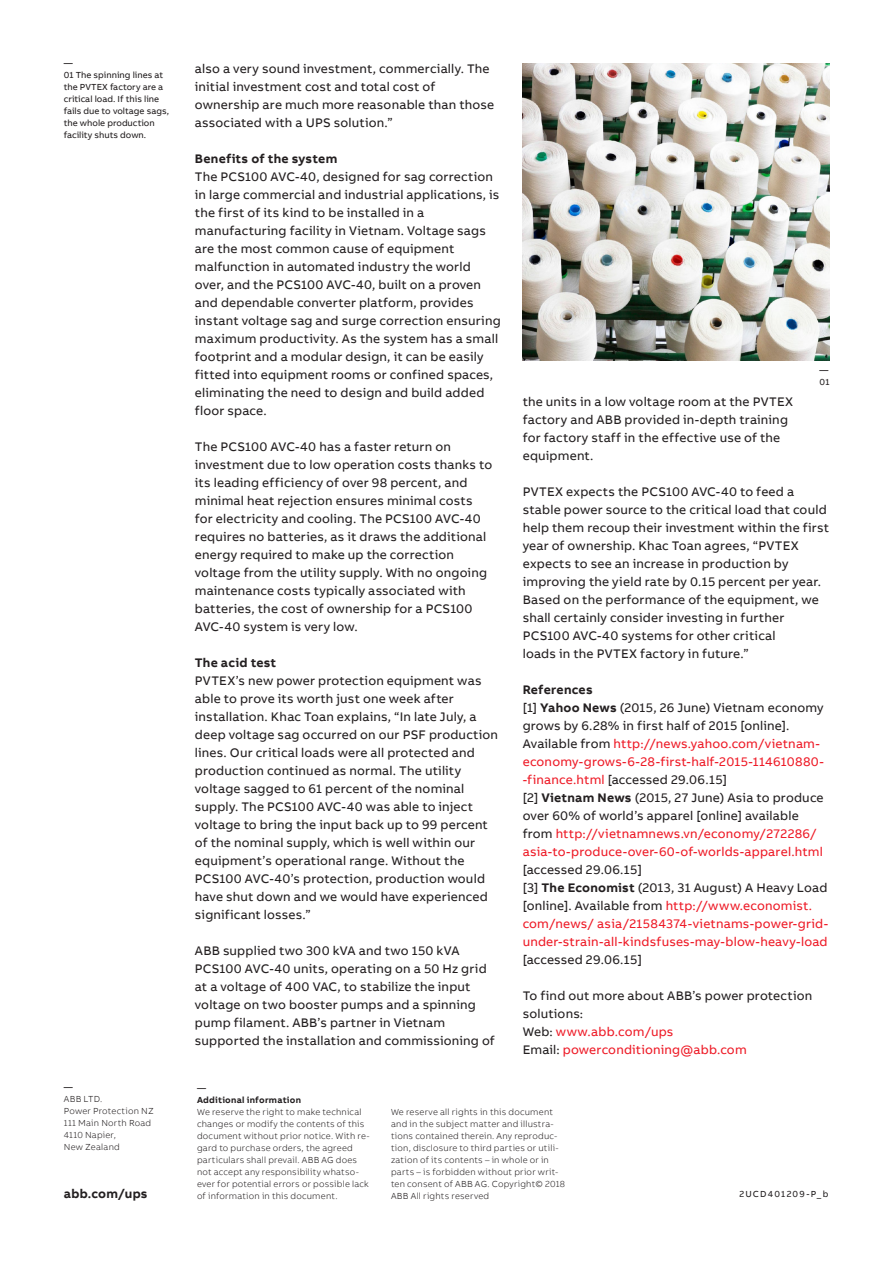
<style>
.page{position:relative;width:893px;height:1263px;background:#fff}
.page>*{position:absolute;margin:0;border:0;box-sizing:border-box;transform-origin:0 0}
.Copytext_8_5pt_12pt{font:12.75px/18px "AB Bvoice";letter-spacing:.015em;color:#231f20}
.Copytext_8_5pt_12pt-2{font:12.75px/18px "AB Bvoice";letter-spacing:.015em;color:#ee1c28}
.Copytext_8_5pt_12pt-3{font:700 12.75px "AB Bvoice";letter-spacing:.015em;color:#231f20}
.Contact_8_5pt_12pt{font:700 12.75px "AB Bvoice";letter-spacing:.02em;color:#231f20}
.Additional_Informati{font:300 9px/12px "AB Bvoice";letter-spacing:.025em;color:#231f20}
.Header_Information_7{font:9px/12px "AB Bvoice";color:#231f20}
.Additional_Informati-2{font:700 9px "AB Bvoice";letter-spacing:.03em;color:#231f20}
.Header_Information_7-2{font:9px "AB Bvoice";letter-spacing:.13em;color:#231f20}
.Caption_6pt_8pt{font:9px "AB Bvoice";color:#231f20}
.Additional_Informati-3{font:9px "AB Bvoice";color:#231f20}
.s1{font-weight:700}
.s2{color:#ee1c28}
.s3{color:#231f20}
.s4{font-weight:700;color:#231f20}
</style>
<div class="page">
<img style="left:523px;top:64px;width:306px;height:297px">
<p class="Header_Information_7" style="left:64px;top:57px;width:10px">—</p>
<p class="Header_Information_7" style="left:64px;top:69px;width:107px">01 The spinning lines at the PVTEX factory are a critical load. If this line fails due to voltage sags, the whole production facility shuts down.</p>
<p class="Additional_Informati-3" style="left:64px;top:1082px;width:10px">—</p>
<p class="Additional_Informati" style="left:64px;top:1093px;width:40px">ABB LTD.</p>
<p class="Additional_Informati" style="left:64px;top:1105px;width:92px">Power Protection NZ</p>
<p class="Additional_Informati" style="left:64px;top:1117px;width:89px">111 Main North Road</p>
<p class="Additional_Informati" style="left:64px;top:1129px;width:54px">4110 Napier,</p>
<p class="Additional_Informati" style="left:64px;top:1141px;width:58px">New Zealand</p>
<p class="Contact_8_5pt_12pt" style="left:64px;top:1186px;width:85px">abb.com/ups</p>
<p class="Copytext_8_5pt_12pt" style="left:195px;top:60px;width:301px">also a very sound investment, commercially. The initial investment cost and total cost of ownership are much more reasonable than those associated with a UPS solution.”</p>
<p class="Copytext_8_5pt_12pt-3" style="left:195px;top:150px;width:144px">Benefits of the system</p>
<p class="Copytext_8_5pt_12pt" style="left:195px;top:168px;width:306px">The PCS100 AVC-40, designed for sag correction in large commercial and industrial applications, is the first of its kind to be installed in a manufacturing facility in Vietnam. Voltage sags are the most common cause of equipment malfunction in automated industry the world over, and the PCS100 AVC-40, built on a proven and dependable converter platform, provides</p>
<p class="Copytext_8_5pt_12pt" style="left:195px;top:312px;width:307px">instant voltage sag and surge correction ensuring maximum productivity. As the system has a small footprint and a modular design, it can be easily fitted into equipment rooms or confined spaces, eliminating the need to design and build added floor space.</p>
<p class="Copytext_8_5pt_12pt" style="left:195px;top:438px;width:299px">The PCS100 AVC-40 has a faster return on investment due to low operation costs thanks to its leading efficiency of over 98 percent, and minimal heat rejection ensures minimal costs</p>
<p class="Copytext_8_5pt_12pt" style="left:195px;top:510px;width:294px">for electricity and cooling. The PCS100 AVC-40 requires no batteries, as it draws the additional energy required to make up the correction voltage from the utility supply. With no ongoing maintenance costs typically associated with batteries, the cost of ownership for a PCS100<br>AVC-40 system is very low.</p>
<p class="Copytext_8_5pt_12pt-3" style="left:195px;top:654px;width:83px">The acid test</p>
<p class="Copytext_8_5pt_12pt" style="left:195px;top:672px;width:305px">PVTEX’s new power protection equipment was able to prove its worth just one week after installation. Khac Toan explains, “In late July, a deep voltage sag occurred on our PSF production lines. Our critical loads were all protected and</p>
<p class="Copytext_8_5pt_12pt" style="left:195px;top:762px;width:295px">production continued as normal. The utility voltage sagged to 61 percent of the nominal supply. The PCS100 AVC-40 was able to inject voltage to bring the input back up to 99 percent</p>
<p class="Copytext_8_5pt_12pt" style="left:195px;top:834px;width:294px">of the nominal supply, which is well within our equipment’s operational range. Without the PCS100 AVC-40’s protection, production would have shut down and we would have experienced significant losses.”</p>
<p class="Copytext_8_5pt_12pt" style="left:195px;top:942px;width:301px">ABB supplied two 300 kVA and two 150 kVA PCS100 AVC-40 units, operating on a 50 Hz grid at a voltage of 400 VAC, to stabilize the input voltage on two booster pumps and a spinning pump filament. ABB’s partner in Vietnam supported the installation and commissioning of</p>
<p class="Caption_6pt_8pt" style="left:820px;top:364px;width:10px">—</p>
<p class="Caption_6pt_8pt" style="left:820px;top:376px;width:11px">01</p>
<p class="Copytext_8_5pt_12pt" style="left:523px;top:393px;width:272px">the units in a low voltage room at the PVTEX factory and ABB provided in-depth training</p>
<p class="Copytext_8_5pt_12pt" style="left:523px;top:429px;width:259px">for factory staff in the effective use of the equipment.</p>
<p class="Copytext_8_5pt_12pt" style="left:523px;top:483px;width:308px">PVTEX expects the PCS100 AVC-40 to feed a stable power source to the critical load that could help them recoup their investment within the first year of ownership. Khac Toan agrees, “PVTEX expects to see an increase in production by</p>
<p class="Copytext_8_5pt_12pt" style="left:523px;top:573px;width:300px">improving the yield rate by 0.15 percent per year.<br>Based on the performance of the equipment, we shall certainly consider investing in further PCS100 AVC-40 systems for other critical</p>
<p class="Copytext_8_5pt_12pt" style="left:523px;top:645px;width:228px">loads in the PVTEX factory in future.”</p>
<p class="Copytext_8_5pt_12pt-3" style="left:523px;top:681px;width:72px">References</p>
<p class="Copytext_8_5pt_12pt" style="left:523px;top:699px;width:303px">[1] <span class="s1">Yahoo News</span> (2015, 26 June) Vietnam economy grows by 6.28% in first half of 2015 [online].<br>Available from <span class="s2">http://news.yahoo.com/vietnam&shy;economy-grows-6-28-first-half-2015-114610880- -finance.html</span> [accessed 29.06.15]</p>
<p class="Copytext_8_5pt_12pt" style="left:523px;top:789px;width:302px">[2] <span class="s1">Vietnam News</span> (2015, 27 June) Asia to produce over 60% of world’s apparel [online] available from <span class="s2">http://vietnamnews.vn/economy/272286/ asia-to-produce-over-60-of-worlds-apparel.html </span>[accessed 29.06.15]</p>
<p class="Copytext_8_5pt_12pt-2" style="left:523px;top:879px;width:307px"><span class="s3">[3]</span> <span class="s4">The Economist</span> <span class="s3">(2013, 31 August) A Heavy Load [online]. Available from</span> http://www.economist. com/news/ asia/21584374-vietnams-power-grid&shy;under-strain-all-kindsfuses-may-blow-heavy-load <span class="s3">[accessed 29.06.15]</span></p>
<p class="Copytext_8_5pt_12pt" style="left:523px;top:987px;width:291px">To find out more about ABB’s power protection solutions:</p>
<p class="Copytext_8_5pt_12pt-2" style="left:523px;top:1023px;width:152px"><span class="s3">Web:</span> www.abb.com/ups</p>
<p class="Copytext_8_5pt_12pt-2" style="left:523px;top:1041px;width:226px"><span class="s3">Email:</span> powerconditioning@abb.com</p>
<p class="Additional_Informati-3" style="left:197px;top:1082px;width:10px">—</p>
<p class="Additional_Informati-2" style="left:197px;top:1094px;width:106px">Additional information</p>
<p class="Additional_Informati" style="left:197px;top:1106px;width:174px">We reserve the right to make technical changes or modify the contents of this document without prior notice. With re&shy;gard to purchase orders, the agreed particulars shall prevail. ABB AG does not accept any responsibility whatso&shy;ever for potential errors or possible lack of information in this document.</p>
<p class="Additional_Informati" style="left:391px;top:1106px;width:176px">We reserve all rights in this document and in the subject matter and illustra&shy;tions contained therein. Any reproduc&shy;tion, disclosure to third parties or utili&shy;zation of its contents – in whole or in parts – is forbidden without prior writ&shy;ten consent of ABB AG. Copyright© 2018<br>ABB All rights reserved</p>
<p class="Header_Information_7-2" style="left:739px;top:1189px;width:91px">2UCD401209-P_b</p>
</div>
